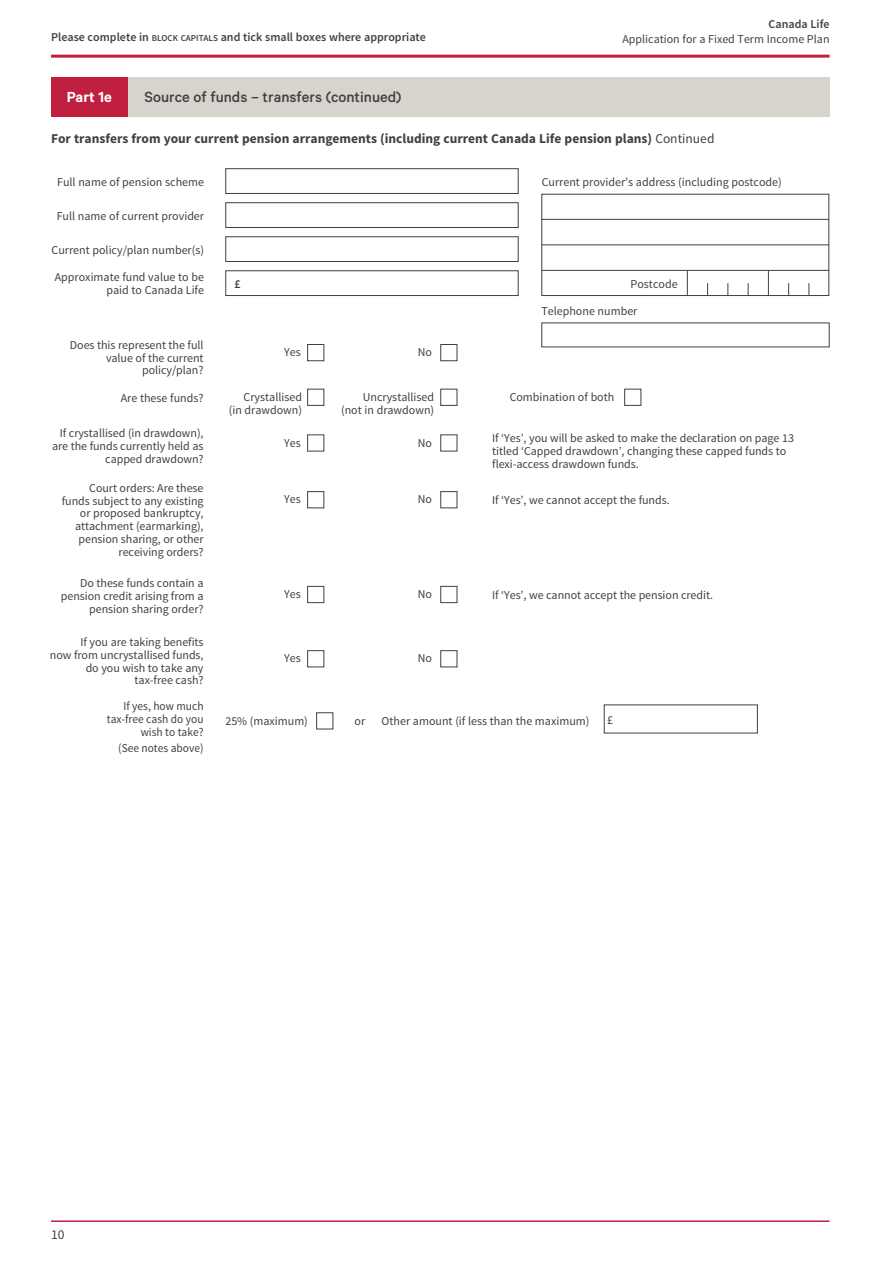
<style>
.page{position:relative;width:893px;height:1263px;background:#fff}
.page>*{position:absolute;margin:0;border:0;box-sizing:border-box;transform-origin:0 0}
.t1{font:500 16.5px "Calibre";color:#414042}
.t2{font:600 16.5px "Calibre";color:#fff}
.t3{font:700 13.5px "Source Sans Pro";color:#414042}
.t4{font:13.5px "Source Sans Pro";color:#414042}
.t5{font:12px/12.8px "Source Sans Pro";letter-spacing:-.005em;color:#414042;text-align:right}
.t6{font:600 12px "Source Sans Pro";color:#414042}
.t7{font:12px/12.8px "Source Sans Pro";letter-spacing:-.005em;color:#414042;text-align:right;scale:.95 1}
.s1{font-size:9px}
.s2{font-weight:400}
</style>
<div class="page">
<div style="left:440px;top:344px;width:17px;height:17px;border:1px solid #414042"></div>
<div style="left:440px;top:650px;width:17px;height:17px;border:1px solid #414042"></div>
<div style="left:316px;top:712px;width:17px;height:17px;border:1px solid #414042"></div>
<div style="left:307px;top:344px;width:17px;height:17px;border:1px solid #414042"></div>
<div style="left:307px;top:650px;width:17px;height:17px;border:1px solid #414042"></div>
<div style="left:440px;top:389px;width:17px;height:17px;border:1px solid #414042"></div>
<div style="left:624px;top:389px;width:17px;height:17px;border:1px solid #414042"></div>
<div style="left:307px;top:389px;width:17px;height:17px;border:1px solid #414042"></div>
<div style="left:440px;top:586px;width:17px;height:17px;border:1px solid #414042"></div>
<div style="left:440px;top:491px;width:17px;height:17px;border:1px solid #414042"></div>
<div style="left:307px;top:586px;width:17px;height:17px;border:1px solid #414042"></div>
<div style="left:307px;top:491px;width:17px;height:17px;border:1px solid #414042"></div>
<div style="left:225px;top:168px;width:294px;height:26px;border:1px solid #414042"></div>
<div style="left:225px;top:202px;width:294px;height:26px;border:1px solid #414042"></div>
<div style="left:225px;top:236px;width:294px;height:26px;border:1px solid #414042"></div>
<div style="left:541px;top:194px;width:288px;height:102px;border:1px solid #414042"></div>
<hr style="left:541px;top:219px;width:288px;height:1px;background:#414042">
<hr style="left:541px;top:244px;width:288px;height:1px;background:#414042">
<hr style="left:541px;top:270px;width:288px;height:1px;background:#414042">
<svg style="left:768px;top:271px;width:1px;height:25px"></svg>
<svg style="left:687px;top:271px;width:1px;height:25px"></svg>
<svg style="left:707px;top:283px;width:1px;height:13px"></svg>
<svg style="left:727px;top:283px;width:1px;height:13px"></svg>
<svg style="left:748px;top:283px;width:1px;height:13px"></svg>
<svg style="left:788px;top:283px;width:1px;height:13px"></svg>
<svg style="left:808px;top:283px;width:1px;height:13px"></svg>
<div style="left:225px;top:270px;width:294px;height:26px;border:1px solid #414042"></div>
<hr style="left:51px;top:1220px;width:779px;height:2px;background:#c01f3f">
<div style="left:51px;top:77px;width:779px;height:40px;background:#d7d4ce"></div>
<div style="left:51px;top:77px;width:77px;height:40px;background:#c01f3f"></div>
<hr style="left:51px;top:55px;width:779px;height:3px;background:#c01f3f">
<p class="t6" style="left:51px;top:29px;width:376px">Please complete in <span class="s1">BLOCK CAPITALS</span> and tick small boxes where appropriate</p>
<h1 class="t2" style="left:67px;top:87px;width:46px">Part 1e</h1>
<h1 class="t1" style="left:145px;top:87px;width:258px">Source of funds – transfers (continued)</h1>
<p class="t6" style="left:769px;top:17px;width:62px">Canada Life</p>
<p class="t5" style="left:622px;top:33px;width:209px">Application for a Fixed Term Income Plan</p>
<p class="t3" style="left:51px;top:130px;width:665px">For transfers from your current pension arrangements (including current Canada Life pension plans) <span class="s2">Continued</span></p>
<p class="t5" style="left:542px;top:176px;width:242px">Current provider’s address (including postcode)</p>
<p class="t5" style="left:57px;top:175px;width:148px">Full name of pension scheme</p>
<p class="t5" style="left:57px;top:209px;width:149px">Full name of current provider</p>
<p class="t5" style="left:52px;top:243px;width:154px">Current policy/plan number(s)</p>
<p class="t5" style="left:55px;top:271px;width:151px">Approximate fund value to be paid to Canada Life</p>
<p class="t6" style="left:235px;top:276px;width:8px">£</p>
<p class="t5" style="left:631px;top:277px;width:49px">Postcode</p>
<p class="t5" style="left:70px;top:339px;width:135px">Does this represent the full value of the current policy/plan?</p>
<p class="t5" style="left:284px;top:346px;width:18px">Yes</p>
<p class="t5" style="left:418px;top:346px;width:16px">No</p>
<p class="t5" style="left:541px;top:304px;width:98px">Telephone number</p>
<p class="t5" style="left:244px;top:391px;width:60px">Crystallised</p>
<p class="t5" style="left:510px;top:391px;width:106px">Combination of both</p>
<p class="t5" style="left:229px;top:404px;width:75px">(in drawdown)</p>
<p class="t5" style="left:121px;top:392px;width:84px">Are these funds?</p>
<p class="t5" style="left:341px;top:391px;width:95px">Uncrystallised (not in drawdown)</p>
<p class="t5" style="left:52px;top:427px;width:153px">If crystallised (in drawdown), are the funds currently held as capped drawdown?</p>
<p class="t5" style="left:492px;top:432px;width:303px;text-align:left">If ‘Yes’, you will be asked to make the declaration on page 13 titled ‘Capped drawdown’, changing these capped funds to flexi-access drawdown funds.</p>
<p class="t5" style="left:284px;top:436px;width:18px">Yes</p>
<p class="t5" style="left:418px;top:436px;width:16px">No</p>
<p class="t5" style="left:62px;top:482px;width:143px">Court orders: Are these funds subject to any existing or proposed bankruptcy, attachment (earmarking), pension sharing, or other receiving orders?</p>
<p class="t5" style="left:61px;top:577px;width:144px">Do these funds contain a pension credit arising from a pension sharing order?</p>
<p class="t5" style="left:50px;top:636px;width:155px">If you are taking benefits<br>now from uncrystallised funds, do you wish to take any tax-free cash?</p>
<p class="t7" style="left:107px;top:700px;width:103px">If yes, how much tax-free cash do you wish to take?</p>
<p class="t7" style="left:118px;top:742px;width:91px">(See notes above)</p>
<p class="t5" style="left:284px;top:493px;width:18px">Yes</p>
<p class="t5" style="left:418px;top:493px;width:16px">No</p>
<p class="t5" style="left:492px;top:494px;width:179px">If ‘Yes’, we cannot accept the funds.</p>
<p class="t5" style="left:284px;top:588px;width:18px">Yes</p>
<p class="t5" style="left:418px;top:588px;width:16px">No</p>
<p class="t5" style="left:492px;top:589px;width:222px">If ‘Yes’, we cannot accept the pension credit.</p>
<p class="t5" style="left:284px;top:652px;width:18px">Yes</p>
<p class="t5" style="left:418px;top:652px;width:16px">No</p>
<p class="t5" style="left:225px;top:715px;width:84px">25% (maximum)</p>
<p class="t5" style="left:354px;top:714px;width:12px">or</p>
<p class="t5" style="left:382px;top:715px;width:209px">Other amount (if less than the maximum)</p>
<p class="t5" style="left:607px;top:714px;width:7px">£</p>
<p class="t4" style="left:51px;top:1226px;width:15px">10</p>
</div>
